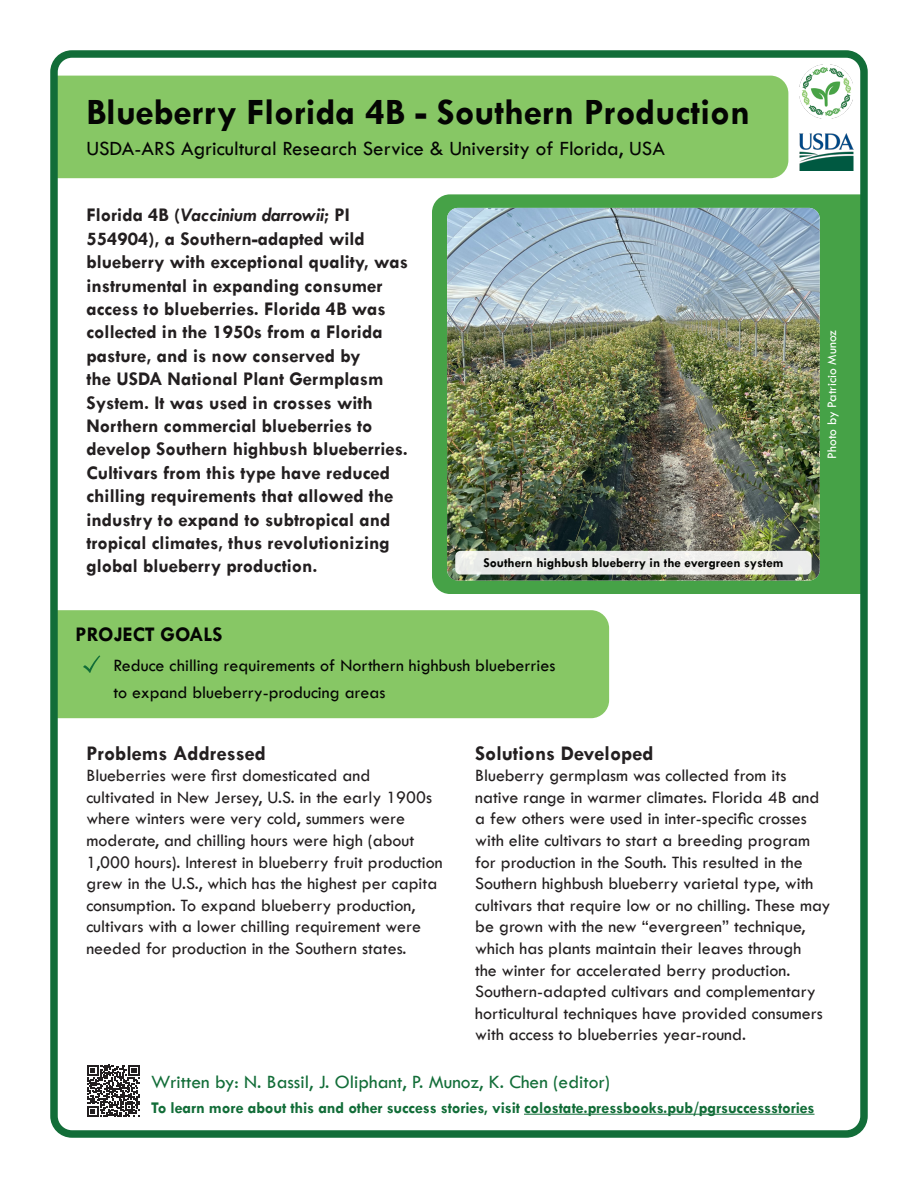
<style>
.page{position:relative;width:918px;height:1188px;background:#fff}
.page>*{position:absolute;margin:0;border:0;box-sizing:border-box;transform-origin:0 0}
.t1{font:700 37.5px "Tw Cen";color:#040503}
.t2{font:21px "Tw Cen";color:#040503}
.t3{font:700 21px "Tw Cen";color:#231f20}
.t4{font:700 21px "Tw Cen";color:#040503}
.t5{font:700 19.5px/23.4px "Tw Cen";color:#231f20}
.t6{font:19.5px "Tw Cen";color:#126d38}
.t7{font:18px/21.6px "Tw Cen";color:#231f20}
.t8{font:18px/27px "Tw Cen";color:#040503}
.t9{font:700 16.5px "Tw Cen";letter-spacing:-.01em;color:#126d38}
.t10{font:700 13.5px "Tw Cen";color:#040503}
.t11{font:13.5px "Tw Cen";color:#fff}
.s1{font-style:italic}
</style>
<div class="page">
<div style="left:59px;top:76px;width:729px;height:102px;background:#87c765"></div>
<div style="left:432px;top:194px;width:427px;height:400px;background:#46a247"></div>
<div style="left:59px;top:610px;width:550px;height:108px;background:#87c765"></div>
<img style="left:799px;top:65px;width:54px;height:54px">
<div style="left:50px;top:50px;width:818px;height:1088px;border:8px solid #126d38;border-radius:18px"></div>
<hr style="left:524px;top:1114px;width:291px;height:1px;background:#126d38">
<svg style="left:87px;top:1065px;width:52px;height:52px"></svg>
<img style="left:447px;top:208px;width:373px;height:372px">
<svg style="left:83px;top:656px;width:17px;height:17px"></svg>
<div style="left:455px;top:551px;width:357px;height:24px;background:#ebecea;border-radius:5px"></div>
<img style="left:799px;top:133px;width:54px;height:37px">
<p class="t1" style="left:86px;top:90px;width:665px">Blueberry Florida 4B - Southern Production</p>
<p class="t2" style="left:86px;top:136px;width:580px">USDA-ARS Agricultural Research Service &amp; University of Florida, USA</p>
<p class="t5" style="left:86px;top:203px;width:323px">Florida 4B (<span class="s1">Vaccinium darrowii</span>; PI 554904), a Southern-adapted wild blueberry with exceptional quality, was instrumental in expanding consumer access to blueberries. Florida 4B was collected in the 1950s from a Florida pasture, and is now conserved by<br>the USDA National Plant Germplasm System. It was used in crosses with Northern commercial blueberries to develop Southern highbush blueberries.<br>Cultivars from this type have reduced chilling requirements that allowed the industry to expand to subtropical and tropical climates, thus revolutionizing global blueberry production.</p>
<p class="t10" style="left:483px;top:555px;width:302px">Southern highbush blueberry in the evergreen system</p>
<p class="t4" style="left:76px;top:622px;width:148px">PROJECT GOALS</p>
<p class="t8" style="left:113px;top:652px;width:444px">Reduce chilling requirements of Northern highbush blueberries to expand blueberry-producing areas</p>
<p class="t11" style="left:824px;top:459px;width:130px;rotate:-90deg">Photo by Patricio Munoz</p>
<p class="t3" style="left:86px;top:740px;width:181px">Problems Addressed</p>
<p class="t7" style="left:86px;top:765px;width:358px">Blueberries were first domesticated and cultivated in New Jersey, U.S. in the early 1900s where winters were very cold, summers were moderate, and chilling hours were high (about 1,000 hours). Interest in blueberry fruit production grew in the U.S., which has the highest per capita consumption. To expand blueberry production, cultivars with a lower chilling requirement were needed for production in the Southern states.</p>
<p class="t3" style="left:475px;top:740px;width:180px">Solutions Developed</p>
<p class="t7" style="left:475px;top:765px;width:357px">Blueberry germplasm was collected from its native range in warmer climates. Florida 4B and a few others were used in inter-specific crosses with elite cultivars to start a breeding program for production in the South. This resulted in the Southern highbush blueberry varietal type, with cultivars that require low or no chilling. These may be grown with the new “evergreen” technique, which has plants maintain their leaves through<br>the winter for accelerated berry production.<br>Southern-adapted cultivars and complementary horticultural techniques have provided consumers with access to blueberries year-round.</p>
<p class="t6" style="left:151px;top:1070px;width:461px">Written by: N. Bassil, J. Oliphant, P. Munoz, K. Chen (editor)</p>
<p class="t9" style="left:151px;top:1098px;width:665px">To learn more about this and other success stories, visit colostate.pressbooks.pub/pgrsuccessstories</p>
</div>
